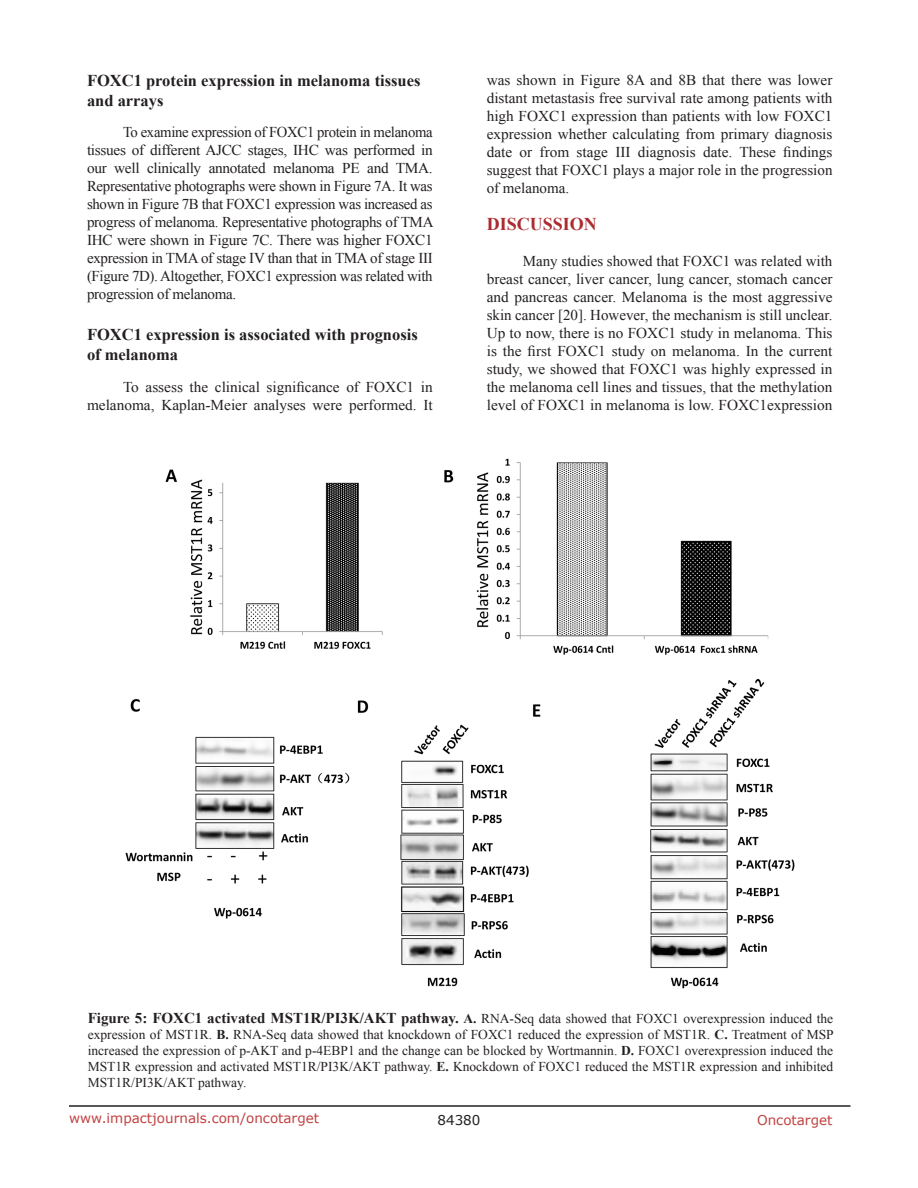
<style>
.page{position:relative;width:918px;height:1188px;background:#fff}
.page>*{position:absolute;margin:0;border:0;box-sizing:border-box;transform-origin:0 0}
.Heading{font:700 18px "Times New Roman";color:#ac2b31}
.SubHeading{font:700 16.5px/19.8px "Times New Roman";color:#231f20}
.BodyText{font:15px/18px "Times New Roman";color:#231f20;text-align:justify}
.figuretext{font:13.5px/16.2px "Times New Roman";color:#231f20;text-align:justify}
.t1{font:13.5px "Verdana";color:#c24141}
.t2{font:13.5px "Verdana";color:#231f20}
.s1{font-weight:700;font-size:15px}
.s2{font-weight:700}
</style>
<div class="page">
<hr style="left:69px;top:1105px;width:781px;height:2px;background:#231f20">
<img style="left:125px;top:458px;width:670px;height:531px">
<p class="SubHeading" style="left:87px;top:70px;width:335px">FOXC1 protein expression in melanoma tissues and arrays</p>
<p class="BodyText" style="left:87px;top:123px;width:348px;text-indent:36px">To examine expression of FOXC1 protein in melanoma tissues of different AJCC stages, IHC was performed in our well clinically annotated melanoma PE and TMA.<br>Representative photographs were shown in Figure 7A. It was shown in Figure 7B that FOXC1 expression was increased as progress of melanoma. Representative photographs of TMA IHC were shown in Figure 7C. There was higher FOXC1 expression in TMA of stage IV than that in TMA of stage III (Figure 7D). Altogether, FOXC1 expression was related with progression of melanoma.</p>
<p class="SubHeading" style="left:87px;top:324px;width:332px">FOXC1 expression is associated with prognosis of melanoma</p>
<p class="BodyText" style="left:87px;top:377px;width:347px;text-align:right">To assess the clinical significance of FOXC1 in melanoma, Kaplan-Meier analyses were performed. It</p>
<p class="BodyText" style="left:487px;top:71px;width:347px">was shown in Figure 8A and 8B that there was lower distant metastasis free survival rate among patients with high FOXC1 expression than patients with low FOXC1 expression whether calculating from primary diagnosis date or from stage III diagnosis date. These findings suggest that FOXC1 plays a major role in the progression of melanoma.</p>
<p class="Heading" style="left:487px;top:212px;width:112px">DISCUSSION</p>
<p class="BodyText" style="left:487px;top:252px;width:347px;text-indent:36px">Many studies showed that FOXC1 was related with breast cancer, liver cancer, lung cancer, stomach cancer and pancreas cancer. Melanoma is the most aggressive skin cancer [20]. However, the mechanism is still unclear.<br>Up to now, there is no FOXC1 study in melanoma. This is the first FOXC1 study on melanoma. In the current study, we showed that FOXC1 was highly expressed in the melanoma cell lines and tissues, that the methylation level of FOXC1 in melanoma is low. FOXC1expression</p>
<p class="figuretext" style="left:88px;top:1010px;width:748px"><span class="s1">Figure 5: FOXC1 activated MST1R/PI3K/AKT pathway.</span> <span class="s2">A.</span> RNA-Seq data showed that FOXC1 overexpression induced the expression of MST1R. <span class="s2">B.</span> RNA-Seq data showed that knockdown of FOXC1 reduced the expression of MST1R. <span class="s2">C.</span> Treatment of MSP increased the expression of p-AKT and p-4EBP1 and the change can be blocked by Wortmannin. <span class="s2">D.</span> FOXC1 overexpression induced the MST1R expression and activated MST1R/PI3K/AKT pathway. <span class="s2">E.</span> Knockdown of FOXC1 reduced the MST1R expression and inhibited MST1R/PI3K/AKT pathway.</p>
<p class="t1" style="left:69px;top:1109px;width:252px">www.impactjournals.com/oncotarget</p>
<p class="t2" style="left:438px;top:1111px;width:44px">84380</p>
<p class="t1" style="left:757px;top:1111px;width:77px">Oncotarget</p>
</div>
